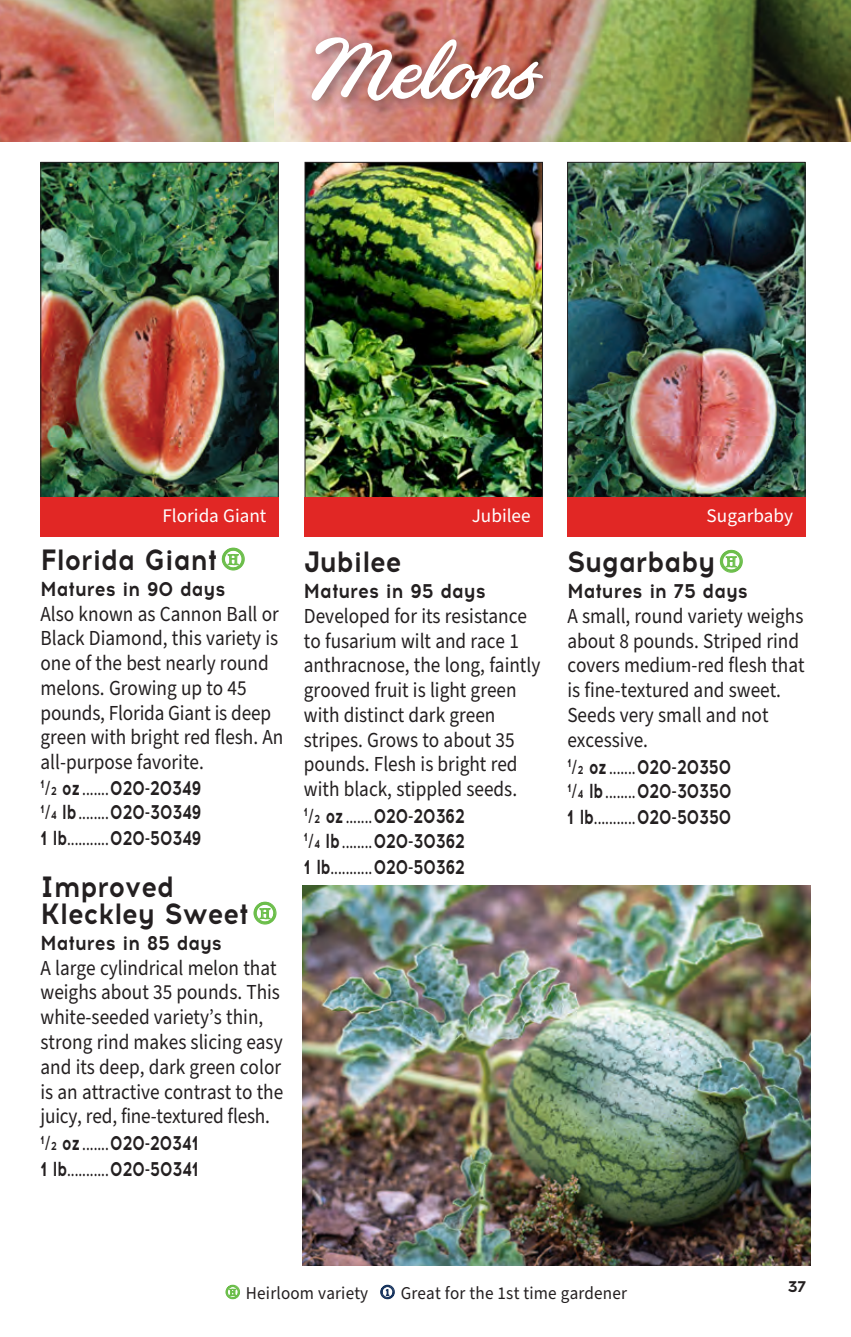
<style>
.page{position:relative;width:851px;height:1337px;background:#fff}
.page>*{position:absolute;margin:0;border:0;box-sizing:border-box;transform-origin:0 0}
.t1{font:81px "Sauber Script";color:#fff}
.Veg_variety_hed_2k{font:700 29.25px/27px "Acrom";color:#231f20;scale:.9 1}
.Veg_Copy_2k{font:21.38px/24.8px "Source Sans Pro";color:#231f20;scale:.9 1}
.Veg_maturity_2k{font:700 20.25px "Acrom";color:#231f20;scale:.75 1}
.Veg_maturity_2k-2{font:700 20.25px "Acrom";color:#231f20;scale:.9 1}
.Veg_photcap_2k{font:19.12px "Source Sans Pro";color:#fff}
.Veg_Copy{font:18px "Source Sans Pro";letter-spacing:.01em;color:#231f20;scale:.95 1}
.t2{font:700 15.75px "Acrom";color:#231f20}
.s1{font-family:"Type Keys";font-weight:400;color:#6cbe4b}
.s2{font-size:11.7px}
.s3{font-family:"Source Sans Pro";font-weight:400}
.s4{font-family:"Type Keys";color:#6cbe4b}
.s5{font-family:"Type Keys";color:#18345e}
</style>
<div class="page">
<img style="left:0;top:0;width:850px;height:142px">
<div style="left:304px;top:30px;width:253px;height:85px;background:#231f20;opacity:.52"></div>
<img style="left:42px;top:164px;width:234px;height:333px">
<div style="left:40px;top:162px;width:238px;height:337px;border:1px solid #231f20"></div>
<img style="left:307px;top:164px;width:233px;height:333px">
<div style="left:305px;top:162px;width:237px;height:337px;border:1px solid #231f20"></div>
<div style="left:41px;top:497px;width:238px;height:39px;background:#e12725"></div>
<div style="left:305px;top:497px;width:238px;height:39px;background:#e12725"></div>
<img style="left:569px;top:164px;width:234px;height:333px">
<div style="left:567px;top:162px;width:238px;height:337px;border:1px solid #231f20"></div>
<div style="left:567px;top:497px;width:238px;height:39px;background:#e12725"></div>
<img style="left:303px;top:885px;width:507px;height:380px">
<p class="t1" style="left:314px;top:15px;width:224px">Melons</p>
<p class="Veg_photcap_2k" style="left:162px;top:503px;width:105px">Florida Giant</p>
<p class="Veg_photcap_2k" style="left:471px;top:503px;width:60px">Jubilee</p>
<p class="Veg_photcap_2k" style="left:706px;top:503px;width:88px">Sugarbaby</p>
<p class="Veg_variety_hed_2k" style="left:40px;top:547px;width:229px">Florida Giant <span class="s1">h</span></p>
<p class="Veg_maturity_2k-2" style="left:40px;top:574px;width:207px">Matures in 90 days</p>
<p class="Veg_Copy_2k" style="left:40px;top:602px;width:271px">Also known as Cannon Ball or<br>Black Diamond, this variety is one of the best nearly round melons. Growing up to 45 pounds, Florida Giant is deep green with bright red flesh. An all-purpose favorite.</p>
<p class="Veg_maturity_2k" style="left:40px;top:773px;width:216px"><sup>1</sup>/<span class="s2">2</span> oz <span class="s3">.......</span>020-20349</p>
<p class="Veg_maturity_2k" style="left:40px;top:798px;width:216px"><sup>1</sup>/<span class="s2">4</span> lb<span class="s3">........</span>020-30349</p>
<p class="Veg_maturity_2k" style="left:40px;top:824px;width:216px">1 lb<span class="s3">...........</span>020-50349</p>
<p class="Veg_variety_hed_2k" style="left:40px;top:874px;width:264px">Improved<br>Kleckley Sweet <span class="s1">h</span></p>
<p class="Veg_maturity_2k-2" style="left:40px;top:928px;width:203px">Matures in 85 days</p>
<p class="Veg_Copy_2k" style="left:40px;top:956px;width:271px">A large cylindrical melon that weighs about 35 pounds. This white-seeded variety’s thin, strong rind makes slicing easy and its deep, dark green color is an attractive contrast to the juicy, red, fine-textured flesh.</p>
<p class="Veg_maturity_2k" style="left:40px;top:1128px;width:212px"><sup>1</sup>/<span class="s2">2</span> oz <span class="s3">.......</span>020-20341</p>
<p class="Veg_maturity_2k" style="left:40px;top:1154px;width:212px">1 lb<span class="s3">...........</span>020-50341</p>
<p class="Veg_variety_hed_2k" style="left:304px;top:549px;width:110px">Jubilee</p>
<p class="Veg_maturity_2k-2" style="left:304px;top:576px;width:203px">Matures in 95 days</p>
<p class="Veg_Copy_2k" style="left:304px;top:604px;width:264px">Developed for its resistance to fusarium wilt and race 1 anthracnose, the long, faintly</p>
<p class="Veg_Copy_2k" style="left:304px;top:678px;width:238px">grooved fruit is light green</p>
<p class="Veg_Copy_2k" style="left:304px;top:703px;width:239px">with distinct dark green stripes. Grows to about 35 pounds. Flesh is bright red with black, stippled seeds.</p>
<p class="Veg_maturity_2k" style="left:304px;top:801px;width:216px"><sup>1</sup>/<span class="s2">2</span> oz <span class="s3">.......</span>020-20362</p>
<p class="Veg_maturity_2k" style="left:304px;top:826px;width:216px"><sup>1</sup>/<span class="s2">4</span> lb<span class="s3">........</span>020-30362</p>
<p class="Veg_maturity_2k" style="left:304px;top:852px;width:216px">1 lb<span class="s3">...........</span>020-50362</p>
<p class="Veg_variety_hed_2k" style="left:567px;top:549px;width:197px">Sugarbaby <span class="s1">h</span></p>
<p class="Veg_maturity_2k-2" style="left:567px;top:576px;width:202px">Matures in 75 days</p>
<p class="Veg_Copy_2k" style="left:567px;top:604px;width:265px">A small, round variety weighs about 8 pounds. Striped rind covers medium-red flesh that is fine-textured and sweet.<br>Seeds very small and not excessive.</p>
<p class="Veg_maturity_2k" style="left:567px;top:752px;width:220px"><sup>1</sup>/<span class="s2">2</span> oz <span class="s3">.......</span>020-20350</p>
<p class="Veg_maturity_2k" style="left:567px;top:777px;width:220px"><sup>1</sup>/<span class="s2">4</span> lb<span class="s3">........</span>020-30350</p>
<p class="Veg_maturity_2k" style="left:567px;top:803px;width:220px">1 lb<span class="s3">...........</span>020-50350</p>
<p class="Veg_Copy" style="left:225px;top:1280px;width:424px"><span class="s4">h</span> Heirloom variety <span class="s5">1</span> Great for the 1st time gardener</p>
<p class="t2" style="left:787px;top:1275px;width:21px">37</p>
</div>
